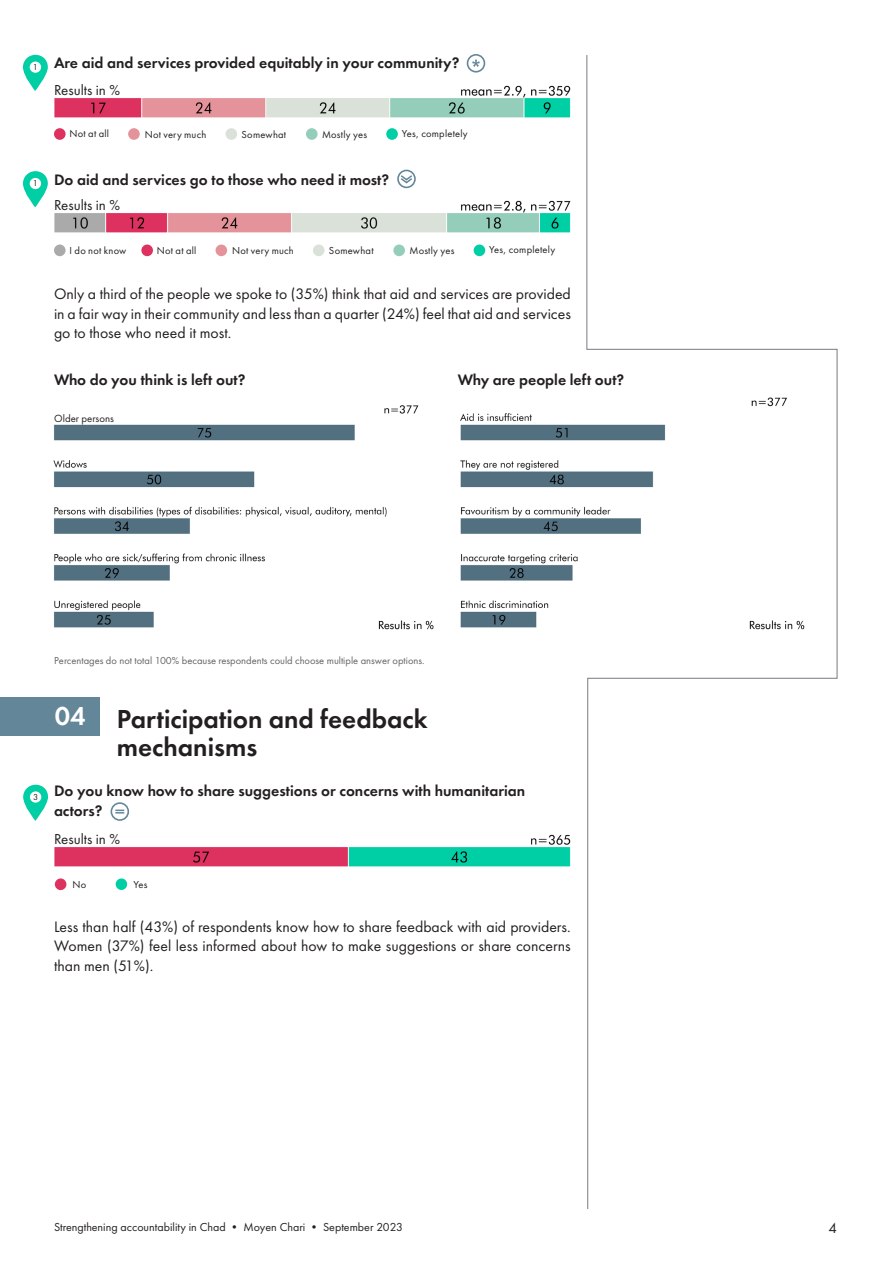
<style>
.page{position:relative;width:893px;height:1263px;background:#fff}
.page>*{position:absolute;margin:0;border:0;box-sizing:border-box;transform-origin:0 0}
.Body{font:600 27px/28.5px "Futura PT";color:#231f20}
.Body-2{font:600 27px "Futura PT";color:#fff}
.t1{font:15.75px/19.5px "Futura PT";color:#231f20;text-align:justify}
.Questions{font:600 15.75px/19.5px "Futura PT";color:#231f20}
.t2{font:15px "Futura PT";color:#231f20}
.t3{font:12px "Futura PT";color:#231f20}
.t4{font:10.8px "Futura PT";color:#231f20}
.t5{font:10.5px "Futura PT";letter-spacing:.02em;color:#231f20}
.Footnotes{font:10.5px "Futura PT";color:#636366}
.Subtitles{font:9px "Futura PT";color:#231f20}
</style>
<div class="page">
<img style="left:54px;top:200px;width:517px;height:33px">
<svg style="left:23px;top:171px;width:25px;height:36px"></svg>
<div style="left:30px;top:178px;width:11px;height:11px;background:#fff;border-radius:50%"></div>
<svg style="left:400px;top:174px;width:13px;height:10px"></svg>
<div style="left:397px;top:170px;width:19px;height:18px;border:2px solid #638699;border-radius:50%"></div>
<img style="left:54px;top:85px;width:517px;height:33px">
<svg style="left:23px;top:55px;width:25px;height:36px"></svg>
<div style="left:30px;top:62px;width:11px;height:11px;background:#fff;border-radius:50%"></div>
<svg style="left:472px;top:60px;width:8px;height:7px"></svg>
<div style="left:467px;top:54px;width:18px;height:19px;border:2px solid #638699;border-radius:50%"></div>
<img style="left:53px;top:424px;width:334px;height:204px">
<img style="left:460px;top:413px;width:126px;height:215px">
<img style="left:362px;top:612px;width:72px;height:18px">
<img style="left:384px;top:405px;width:35px;height:9px">
<div style="left:54px;top:128px;width:12px;height:12px;background:#dd3160;border-radius:50%"></div>
<div style="left:128px;top:128px;width:12px;height:12px;background:#e39399;border-radius:50%"></div>
<div style="left:226px;top:128px;width:11px;height:12px;background:#dae1d9;border-radius:50%"></div>
<div style="left:306px;top:128px;width:12px;height:12px;background:#94ceba;border-radius:50%"></div>
<div style="left:386px;top:128px;width:12px;height:12px;background:#00cea4;border-radius:50%"></div>
<div style="left:141px;top:245px;width:12px;height:11px;background:#dd3160;border-radius:50%"></div>
<div style="left:216px;top:245px;width:11px;height:11px;background:#e39399;border-radius:50%"></div>
<div style="left:313px;top:245px;width:11px;height:11px;background:#dae1d9;border-radius:50%"></div>
<div style="left:393px;top:245px;width:12px;height:11px;background:#94ceba;border-radius:50%"></div>
<div style="left:474px;top:245px;width:11px;height:11px;background:#00cea4;border-radius:50%"></div>
<div style="left:54px;top:245px;width:12px;height:11px;background:#aaa;border-radius:50%"></div>
<div style="left:0;top:697px;width:100px;height:39px;background:#638699"></div>
<img style="left:54px;top:834px;width:517px;height:33px">
<svg style="left:23px;top:785px;width:25px;height:36px"></svg>
<div style="left:30px;top:791px;width:11px;height:12px;background:#fff;border-radius:50%"></div>
<div style="left:55px;top:878px;width:11px;height:12px;background:#dd3160;border-radius:50%"></div>
<div style="left:116px;top:878px;width:11px;height:12px;background:#00cea4;border-radius:50%"></div>
<div style="left:111px;top:802px;width:18px;height:19px;border:2px solid #638699;border-radius:50%"></div>
<svg style="left:115px;top:809px;width:9px;height:4px"></svg>
<svg style="left:586px;top:55px;width:251px;height:1154px"></svg>
<p class="Subtitles" style="left:33px;top:61px;width:7px">1</p>
<p class="Subtitles" style="left:33px;top:178px;width:7px">1</p>
<p class="Questions" style="left:54px;top:52px;width:407px">Are aid and services provided equitably in your community?</p>
<p class="t2" style="left:54px;top:81px;width:68px">Results in %</p>
<p class="t5" style="left:70px;top:128px;width:41px">Not at all</p>
<p class="t5" style="left:145px;top:128px;width:63px">Not very much</p>
<p class="t5" style="left:242px;top:128px;width:46px">Somewhat</p>
<p class="t5" style="left:322px;top:128px;width:46px">Mostly yes</p>
<p class="t5" style="left:402px;top:127px;width:68px">Yes, completely</p>
<p class="Questions" style="left:54px;top:170px;width:337px">Do aid and services go to those who need it most?</p>
<p class="t2" style="left:54px;top:196px;width:68px">Results in %</p>
<p class="t5" style="left:70px;top:244px;width:58px">I do not know</p>
<p class="t5" style="left:157px;top:244px;width:41px">Not at all</p>
<p class="t5" style="left:232px;top:244px;width:63px">Not very much</p>
<p class="t5" style="left:329px;top:244px;width:46px">Somewhat</p>
<p class="t5" style="left:409px;top:244px;width:46px">Mostly yes</p>
<p class="t5" style="left:489px;top:244px;width:68px">Yes, completely</p>
<p class="t1" style="left:54px;top:284px;width:518px">Only a third of the people we spoke to (35%) think that aid and services are provided in a fair way in their community and less than a quarter (24%) feel that aid and services go to those who need it most.</p>
<p class="Questions" style="left:54px;top:369px;width:193px">Who do you think is left out?</p>
<p class="Questions" style="left:458px;top:369px;width:168px">Why are people left out?</p>
<p class="t4" style="left:54px;top:412px;width:61px">Older persons</p>
<p class="Subtitles" style="left:33px;top:791px;width:7px">3</p>
<p class="Footnotes" style="left:54px;top:654px;width:372px">Percentages do not total 100% because respondents could choose multiple answer options.</p>
<p class="Body-2" style="left:55px;top:699px;width:32px">04</p>
<p class="Body" style="left:117px;top:704px;width:312px">Participation and feedback mechanisms</p>
<p class="Questions" style="left:54px;top:781px;width:473px">Do you know how to share suggestions or concerns with humanitarian actors?</p>
<p class="t2" style="left:54px;top:830px;width:68px">Results in %</p>
<p class="t5" style="left:73px;top:878px;width:15px">No</p>
<p class="t5" style="left:133px;top:878px;width:16px">Yes</p>
<p class="t1" style="left:54px;top:917px;width:518px">Less than half (43%) of respondents know how to share feedback with aid providers.<br>Women (37%) feel less informed about how to make suggestions or share concerns than men (51%).</p>
<p class="t3" style="left:54px;top:1220px;width:350px">Strengthening accountability in Chad • Moyen Chari • September 2023</p>
<p class="t2" style="left:828px;top:1219px;width:10px">4</p>
</div>
